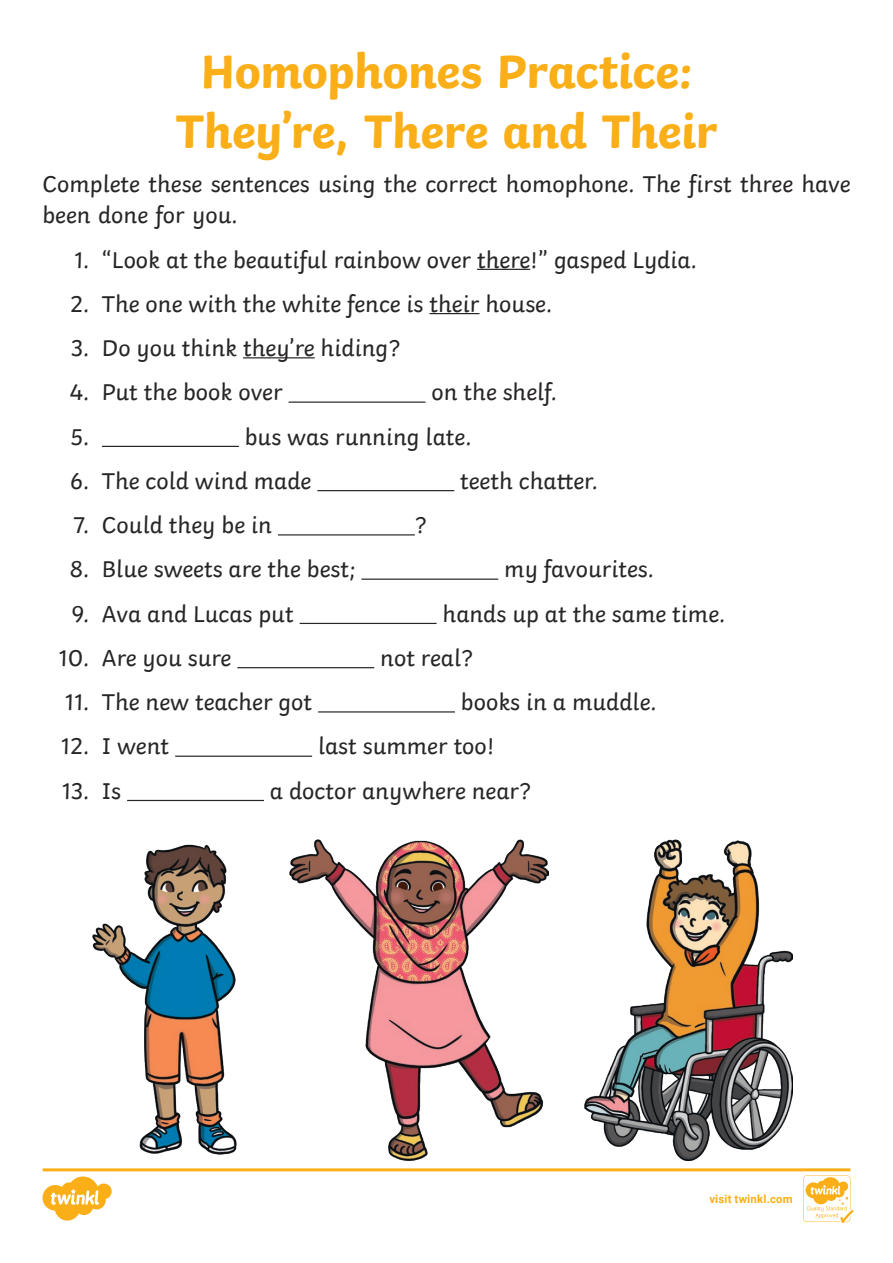
<style>
.page{position:relative;width:893px;height:1263px;background:#fff}
.page>*{position:absolute;margin:0;border:0;box-sizing:border-box;transform-origin:0 0}
.t1{font:700 49.5px/59.4px "Twinkl";letter-spacing:-.01em;color:#faaf18;text-align:center}
.t2{font:24px/31.5px "Twinkl";color:#282526}
.t3{font:700 11.4px "Roboto";letter-spacing:.02em;color:#faaf18}
</style>
<div class="page">
<hr style="left:477px;top:269px;width:53px;height:1px;background:#282526">
<hr style="left:429px;top:313px;width:50px;height:1px;background:#282526">
<hr style="left:243px;top:357px;width:72px;height:1px;background:#282526">
<hr style="left:289px;top:401px;width:136px;height:2px;background:#282526">
<hr style="left:102px;top:446px;width:137px;height:1px;background:#282526">
<hr style="left:317px;top:490px;width:137px;height:1px;background:#282526">
<hr style="left:278px;top:534px;width:137px;height:1px;background:#282526">
<hr style="left:361px;top:578px;width:137px;height:2px;background:#282526">
<hr style="left:300px;top:623px;width:137px;height:1px;background:#282526">
<hr style="left:237px;top:667px;width:137px;height:1px;background:#282526">
<hr style="left:318px;top:711px;width:137px;height:1px;background:#282526">
<hr style="left:175px;top:756px;width:137px;height:1px;background:#282526">
<hr style="left:127px;top:800px;width:137px;height:1px;background:#282526">
<svg style="left:43px;top:1168px;width:810px;height:55px"></svg>
<img style="left:290px;top:839px;width:259px;height:322px">
<img style="left:92px;top:844px;width:145px;height:311px">
<img style="left:585px;top:839px;width:208px;height:322px">
<h1 class="t1" style="left:176px;top:41px;width:543px">Homophones Practice:<br>They’re, There and Their</h1>
<p class="t2" style="left:42px;top:168px;width:809px">Complete these sentences using the correct homophone. The first three have been done for you.</p>
<p class="t2" style="left:74px;top:243px;width:624px">1. “Look at the beautiful rainbow over there!” gasped Lydia.</p>
<p class="t2" style="left:70px;top:288px;width:483px">2. The one with the white fence is their house.</p>
<p class="t2" style="left:71px;top:332px;width:330px">3. Do you think they’re hiding?</p>
<p class="t2" style="left:70px;top:376px;width:214px">4. Put the book over</p>
<p class="t2" style="left:431px;top:376px;width:127px">on the shelf.</p>
<p class="t2" style="left:71px;top:420px;width:20px">5.</p>
<p class="t2" style="left:245px;top:420px;width:228px">bus was running late.</p>
<p class="t2" style="left:70px;top:465px;width:243px">6. The cold wind made</p>
<p class="t2" style="left:460px;top:465px;width:139px">teeth chatter.</p>
<p class="t2" style="left:74px;top:509px;width:200px">7. Could they be in</p>
<p class="t2" style="left:415px;top:509px;width:13px">?</p>
<p class="t2" style="left:69px;top:553px;width:287px">8. Blue sweets are the best;</p>
<p class="t2" style="left:504px;top:553px;width:151px">my favourites.</p>
<p class="t2" style="left:71px;top:597px;width:224px">9. Ava and Lucas put</p>
<p class="t2" style="left:442px;top:597px;width:284px">hands up at the same time.</p>
<p class="t2" style="left:59px;top:642px;width:174px">10. Are you sure</p>
<p class="t2" style="left:380px;top:642px;width:94px">not real?</p>
<p class="t2" style="left:65px;top:686px;width:248px">11. The new teacher got</p>
<p class="t2" style="left:461px;top:686px;width:197px">books in a muddle.</p>
<p class="t2" style="left:61px;top:730px;width:109px">12. I went</p>
<p class="t2" style="left:318px;top:730px;width:178px">last summer too!</p>
<p class="t2" style="left:62px;top:774px;width:61px">13. Is</p>
<p class="t2" style="left:270px;top:774px;width:262px">a doctor anywhere near?</p>
<p class="t3" style="left:709px;top:1192px;width:85px">visit twinkl.com</p>
</div>
